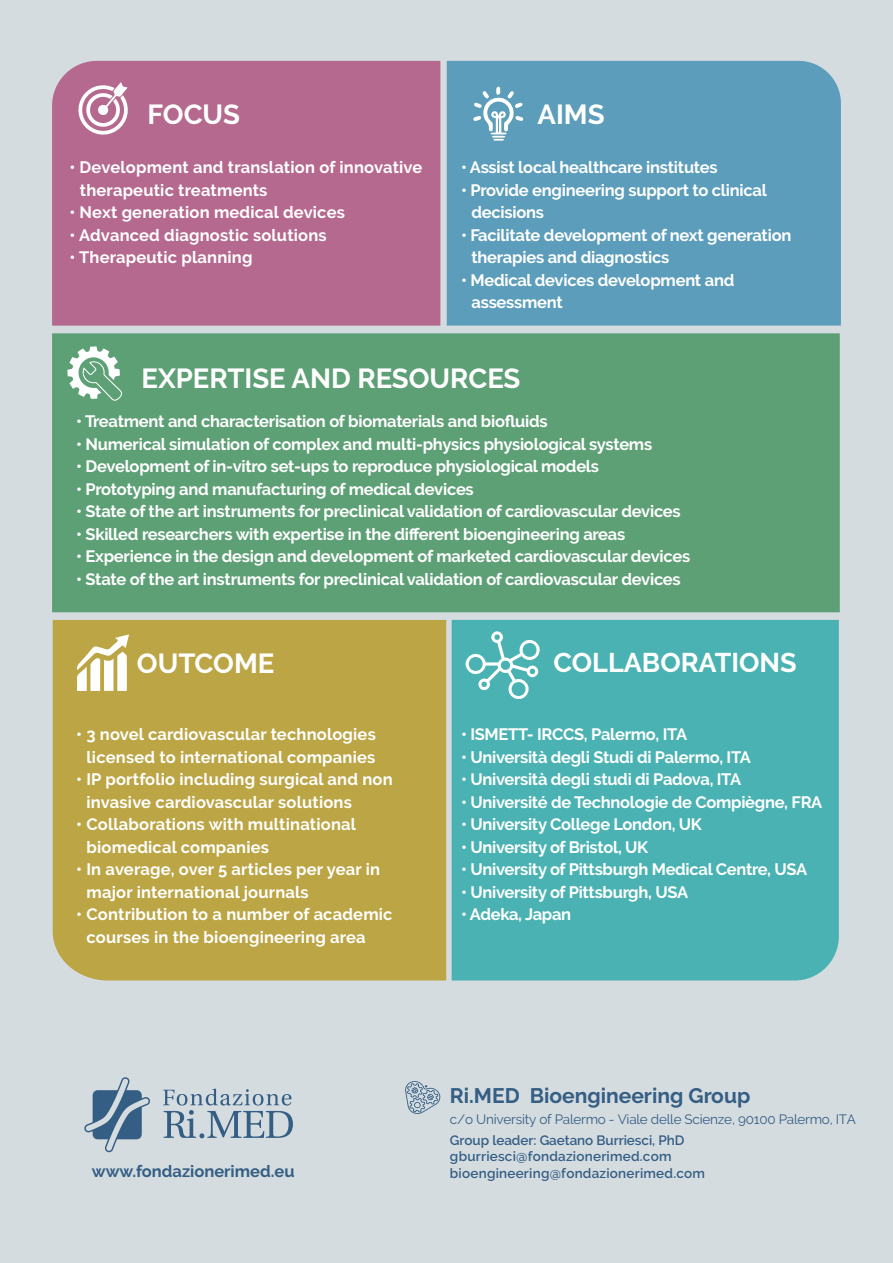
<style>
.page{position:relative;width:893px;height:1263px;background:#d5dce0}
.page>*{position:absolute;margin:0;border:0;box-sizing:border-box;transform-origin:0 0}
.t1{font:700 27.6px "Raleway";color:#fff}
.t2{font:700 27px "Raleway";color:#fff}
.t3{font:700 21px "Raleway";color:#345e84}
.t4{font:700 16.5px/22.5px "Raleway";letter-spacing:-.015em;color:#fff}
.t5{font:700 16.5px/22.5px "Raleway";letter-spacing:.01em;color:#fff}
.t6{font:700 16.5px "Raleway";color:#345e84}
.t7{font:600 13.5px/16.5px "Raleway";letter-spacing:.015em;color:#345e84}
.t8{font:13.5px "Raleway";letter-spacing:-.015em;color:#345e84}
</style>
<div class="page">
<div style="left:52px;top:61px;width:388px;height:265px;background:#b5698f"></div>
<div style="left:447px;top:61px;width:394px;height:265px;background:#5b9dba"></div>
<div style="left:52px;top:333px;width:788px;height:279px;background:#5ea076"></div>
<div style="left:452px;top:620px;width:387px;height:360px;background:#4ab2b2"></div>
<div style="left:53px;top:620px;width:393px;height:360px;background:#bca545"></div>
<svg style="left:84px;top:1077px;width:66px;height:75px"></svg>
<svg style="left:163px;top:1088px;width:130px;height:50px"></svg>
<svg style="left:405px;top:1081px;width:35px;height:33px"></svg>
<svg style="left:473px;top:86px;width:50px;height:55px;background:#85b6cb"></svg>
<svg style="left:67px;top:346px;width:56px;height:55px;background:#97c1a6"></svg>
<svg style="left:76px;top:82px;width:54px;height:55px;background:#ce9db6"></svg>
<svg style="left:77px;top:634px;width:52px;height:57px;background:#ded2a3"></svg>
<svg style="left:465px;top:631px;width:76px;height:69px;background:#6fc2c2"></svg>
<h1 class="t1" style="left:148px;top:99px;width:94px">FOCUS</h1>
<p class="t5" style="left:80px;top:156px;width:344px;text-indent:-10px">• Development and translation of innovative therapeutic treatments</p>
<p class="t5" style="left:69px;top:201px;width:277px">• Next generation medical devices</p>
<p class="t5" style="left:69px;top:224px;width:259px">• Advanced diagnostic solutions</p>
<p class="t5" style="left:69px;top:246px;width:185px">• Therapeutic planning</p>
<h1 class="t1" style="left:537px;top:99px;width:69px">AIMS</h1>
<p class="t4" style="left:461px;top:156px;width:258px">• Assist local healthcare institutes</p>
<p class="t4" style="left:471px;top:179px;width:297px;text-indent:-10px">• Provide engineering support to clinical decisions</p>
<p class="t4" style="left:471px;top:224px;width:321px;text-indent:-10px">• Facilitate development of next generation therapies and diagnostics</p>
<p class="t4" style="left:471px;top:269px;width:264px;text-indent:-10px">• Medical devices development and assessment</p>
<h1 class="t1" style="left:141px;top:363px;width:380px">EXPERTISE AND RESOURCES</h1>
<p class="t4" style="left:76px;top:410px;width:473px">• Treatment and characterisation of biomaterials and biofluids</p>
<p class="t4" style="left:76px;top:433px;width:578px">• Numerical simulation of complex and multi-physics physiological systems</p>
<p class="t4" style="left:76px;top:455px;width:525px">• Development of in-vitro set-ups to reproduce physiological models</p>
<p class="t4" style="left:76px;top:478px;width:399px">• Prototyping and manufacturing of medical devices</p>
<p class="t4" style="left:76px;top:500px;width:606px">• State of the art instruments for preclinical validation of cardiovascular devices</p>
<p class="t4" style="left:76px;top:523px;width:551px">• Skilled researchers with expertise in the different bioengineering areas</p>
<p class="t4" style="left:76px;top:545px;width:616px">• Experience in the design and development of marketed cardiovascular devices</p>
<p class="t4" style="left:76px;top:568px;width:606px">• State of the art instruments for preclinical validation of cardiovascular devices</p>
<h1 class="t1" style="left:137px;top:647px;width:139px">OUTCOME</h1>
<p class="t5" style="left:76px;top:723px;width:301px;text-align:right">• 3 novel cardiovascular technologies licensed to international companies</p>
<p class="t5" style="left:87px;top:768px;width:308px;text-indent:-10px">• IP portfolio including surgical and non invasive cardiovascular solutions</p>
<p class="t5" style="left:87px;top:813px;width:271px;text-indent:-10px">• Collaborations with multinational biomedical companies</p>
<p class="t5" style="left:87px;top:858px;width:295px;text-indent:-10px">• In average, over 5 articles per year in major international journals</p>
<p class="t5" style="left:87px;top:903px;width:307px;text-indent:-10px">• Contribution to a number of academic courses in the bioengineering area</p>
<h2 class="t2" style="left:553px;top:647px;width:245px">COLLABORATIONS</h2>
<p class="t4" style="left:461px;top:723px;width:228px">• ISMETT- IRCCS, Palermo, ITA</p>
<p class="t4" style="left:461px;top:746px;width:291px">• Università degli Studi di Palermo, ITA</p>
<p class="t4" style="left:461px;top:768px;width:282px">• Università degli studi di Padova, ITA</p>
<p class="t4" style="left:461px;top:791px;width:363px">• Université de Technologie de Compiègne, FRA</p>
<p class="t4" style="left:461px;top:813px;width:242px">• University College London, UK</p>
<p class="t4" style="left:461px;top:836px;width:189px">• University of Bristol, UK</p>
<p class="t4" style="left:461px;top:858px;width:348px">• University of Pittsburgh Medical Centre, USA</p>
<p class="t4" style="left:461px;top:881px;width:229px">• University of Pittsburgh, USA</p>
<p class="t4" style="left:461px;top:903px;width:112px">• Adeka, Japan</p>
<p class="t3" style="left:450px;top:1083px;width:302px">Ri.MED Bioengineering Group</p>
<p class="t8" style="left:450px;top:1111px;width:408px">c/o University of Palermo - Viale delle Scienze, 90100 Palermo, ITA</p>
<p class="t7" style="left:450px;top:1131px;width:236px">Group leader: Gaetano Burriesci, PhD gburriesci@fondazionerimed.com</p>
<p class="t6" style="left:92px;top:1161px;width:204px">www.fondazionerimed.eu</p>
<p class="t7" style="left:450px;top:1164px;width:257px">bioengineering@fondazionerimed.com</p>
</div>
